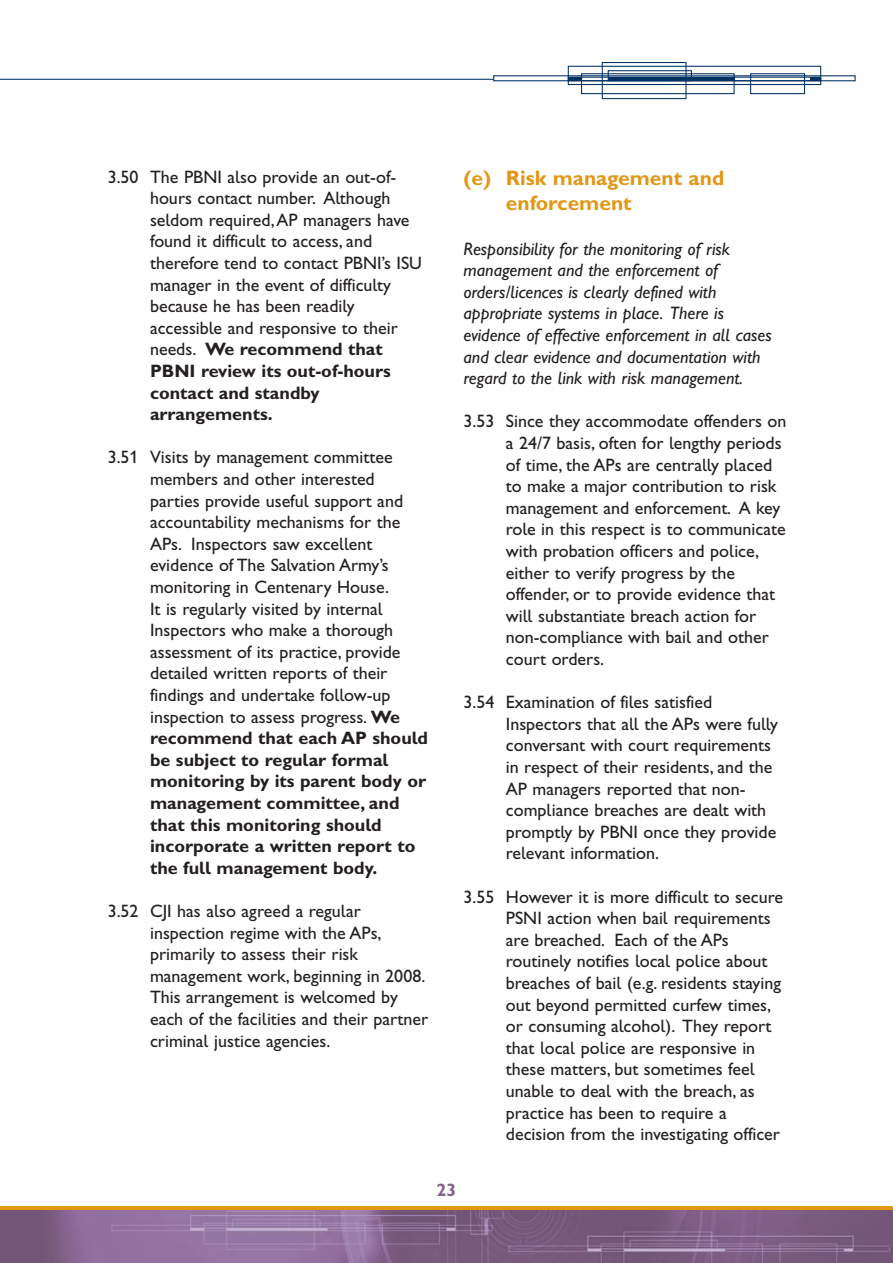
<style>
.page{position:relative;width:893px;height:1263px;background:#fff}
.page>*{position:absolute;margin:0;border:0;box-sizing:border-box;transform-origin:0 0}
.t1{font:21px/25.2px "Gill Sans Hta Bold Plain";color:#e39716}
.t2{font:18px/21.6px "Gill Sans Hta";color:#231f20}
.t3{font:18px/21.6px "Gill Sans Hta Bold Plain";color:#231f20}
.t4{font:italic 18px/21.6px "Gill Sans Hta";color:#231f20}
.t5{font:18px "Gill Sans Hta Bold Plain";color:#86648c}
.s1{font-family:"Gill Sans Hta"}
.s2{font-family:"Gill Sans Hta Bold Plain"}
</style>
<div class="page">
<svg style="left:1px;top:1206px;width:892px;height:5px;background:#cf8c2d"></svg>
<img style="left:1px;top:1211px;width:892px;height:52px">
<div style="left:602px;top:62px;width:84px;height:37px;border:1px solid #003163"></div>
<div style="left:568px;top:66px;width:253px;height:19px;border:1px solid #003163"></div>
<div style="left:750px;top:73px;width:55px;height:21px;border:1px solid #003163"></div>
<div style="left:581px;top:73px;width:154px;height:21px;border:1px solid #003163"></div>
<div style="left:568px;top:77px;width:253px;height:4px;border:1px solid #003163"></div>
<div style="left:608px;top:70px;width:84px;height:11px;border:1px solid #003163"></div>
<hr style="left:568px;top:77px;width:14px;height:4px;background:#003163">
<hr style="left:608px;top:77px;width:126px;height:4px;background:#003163">
<hr style="left:810px;top:77px;width:11px;height:4px;background:#003163">
<hr style="left:0;top:79px;width:494px;height:1px;background:#003163">
<hr style="left:0;top:1206px;width:1px;height:57px;background:#e39716">
<p class="t2" style="left:150px;top:167px;width:273px;text-indent:-42px">3.50 The PBNI also provide an out-of&shy;hours contact number. Although seldom required,AP managers have found it difficult to access, and therefore tend to contact PBNI’s ISU manager in the event of difficulty because he has been readily accessible and responsive to their</p>
<p class="t3" style="left:150px;top:340px;width:242px"><span class="s1">needs.</span> We recommend that<br>PBNI review its out-of-hours contact and standby arrangements.</p>
<p class="t2" style="left:150px;top:448px;width:255px;text-indent:-42px">3.51 Visits by management committee members and other interested parties provide useful support and accountability mechanisms for the APs. Inspectors saw excellent evidence of The Salvation Army’s monitoring in Centenary House.<br>It is regularly visited by internal Inspectors who make a thorough assessment of its practice, provide detailed written reports of their findings and undertake follow-up inspection to assess progress. <span class="s2">We</span></p>
<p class="t3" style="left:150px;top:729px;width:280px">recommend that each AP should be subject to regular formal monitoring by its parent body or management committee, and that this monitoring should incorporate a written report to the full management body.</p>
<p class="t2" style="left:150px;top:902px;width:280px;text-indent:-42px">3.52 CJI has also agreed a regular inspection regime with the APs, primarily to assess their risk management work, beginning in 2008.<br>This arrangement is welcomed by each of the facilities and their partner criminal justice agencies.</p>
<p class="t1" style="left:506px;top:167px;width:220px;text-indent:-42px">(e) Risk management and enforcement</p>
<p class="t4" style="left:463px;top:239px;width:310px">Responsibility for the monitoring of risk management and the enforcement of orders/licences is clearly defined with appropriate systems in place. There is evidence of effective enforcement in all cases and clear evidence and documentation with regard to the link with risk management.</p>
<p class="t2" style="left:506px;top:412px;width:282px;text-indent:-42px">3.53 Since they accommodate offenders on a 24/7 basis, often for lengthy periods of time, the APs are centrally placed to make a major contribution to risk management and enforcement. A key role in this respect is to communicate with probation officers and police, either to verify progress by the offender, or to provide evidence that will substantiate breach action for non-compliance with bail and other court orders.</p>
<p class="t2" style="left:506px;top:693px;width:274px;text-indent:-42px">3.54 Examination of files satisfied Inspectors that all the APs were fully conversant with court requirements in respect of their residents, and the AP managers reported that non&shy;compliance breaches are dealt with promptly by PBNI once they provide relevant information.</p>
<p class="t2" style="left:506px;top:887px;width:279px;text-indent:-42px">3.55 However it is more difficult to secure PSNI action when bail requirements are breached. Each of the APs routinely notifies local police about breaches of bail (e.g. residents staying out beyond permitted curfew times, or consuming alcohol). They report that local police are responsive in these matters, but sometimes feel unable to deal with the breach, as practice has been to require a decision from the investigating officer</p>
<p class="t5" style="left:437px;top:1184px;width:21px">23</p>
</div>
